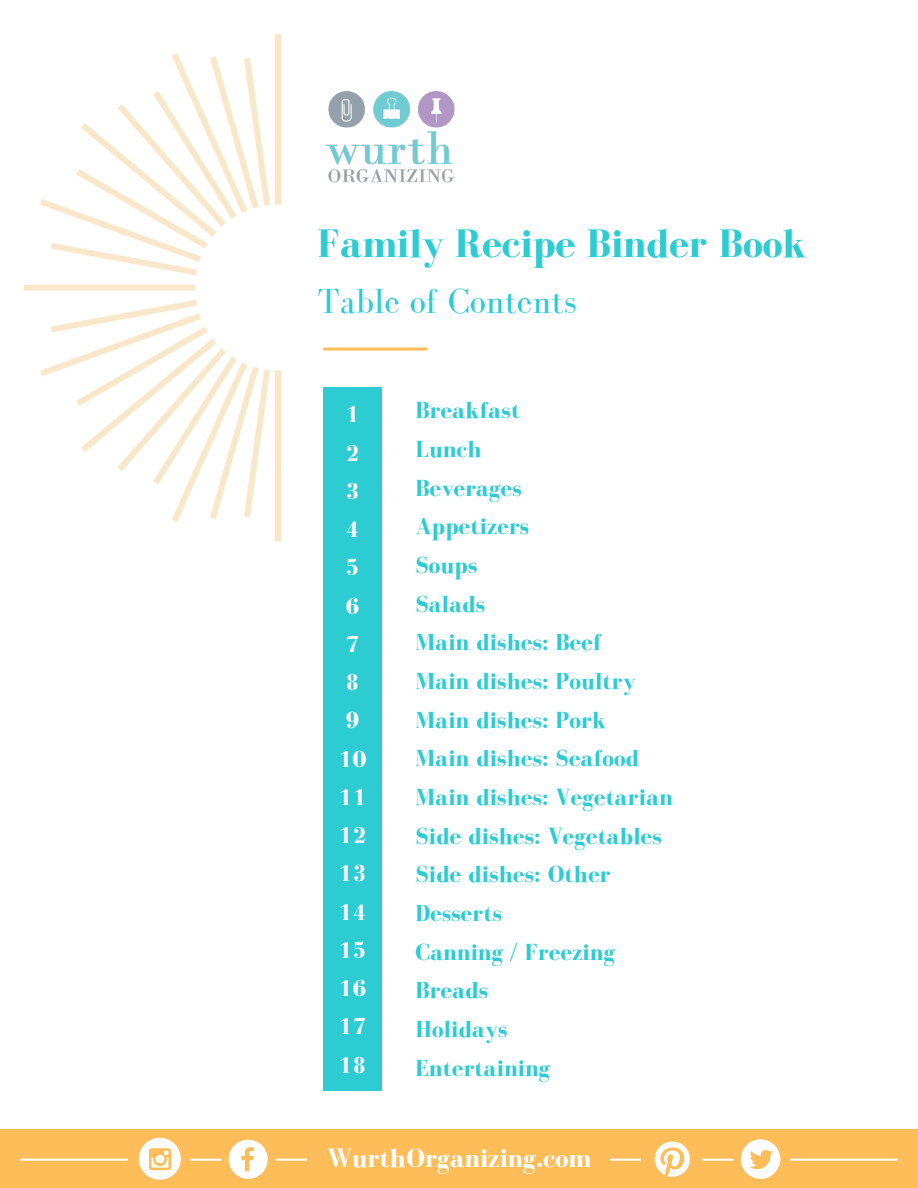
<style>
.page{position:relative;width:918px;height:1188px;background:#fff}
.page>*{position:absolute;margin:0;border:0;box-sizing:border-box;transform-origin:0 0}
.t1{font:700 40.8px "Bodoni FLF";color:#2dccd3}
.t2{font:35.85px "Bodoni FLF";color:#2dccd3}
.t3{font:700 27px "Bodoni FLF";color:#fff}
.t4{font:700 23.85px/38.7px "Bodoni FLF";letter-spacing:.005em;color:#2dccd3}
.t5{font:700 23.85px/38.2px "Bodoni FLF";color:#fff}
</style>
<div class="page">
<img style="left:23px;top:33px;width:259px;height:509px">
<img style="left:326px;top:91px;width:129px;height:92px">
<svg style="left:323px;top:348px;width:104px;height:3px"></svg>
<div style="left:0;top:1130px;width:918px;height:58px;background:#ffbd59"></div>
<svg style="left:655px;top:1142px;width:35px;height:35px"></svg>
<div style="left:741px;top:1139px;width:39px;height:40px;background:#fff;border-radius:50%"></div>
<svg style="left:750px;top:1150px;width:23px;height:19px"></svg>
<svg style="left:229px;top:1140px;width:39px;height:39px"></svg>
<div style="left:139px;top:1138px;width:42px;height:42px;background:#fff;border-radius:50%"></div>
<svg style="left:149px;top:1148px;width:22px;height:22px"></svg>
<svg style="left:20px;top:1159px;width:108px;height:2px"></svg>
<svg style="left:790px;top:1159px;width:108px;height:2px"></svg>
<svg style="left:190px;top:1159px;width:31px;height:2px"></svg>
<svg style="left:276px;top:1159px;width:31px;height:2px"></svg>
<svg style="left:610px;top:1159px;width:31px;height:2px"></svg>
<svg style="left:702px;top:1159px;width:32px;height:2px"></svg>
<div style="left:323px;top:387px;width:59px;height:704px;background:#2dccd3"></div>
<h1 class="t1" style="left:317px;top:221px;width:491px">Family Recipe Binder Book</h1>
<h2 class="t2" style="left:317px;top:281px;width:261px">Table of Contents</h2>
<p class="t5" style="left:338px;top:395px;width:30px">1<br>2<br>3<br>4<br>5<br>6<br>7<br>8<br>9<br>10<br>11<br>12<br>13<br>14<br>15<br>16<br>17<br>18</p>
<p class="t4" style="left:416px;top:391px;width:259px">Breakfast<br>Lunch<br>Beverages<br>Appetizers<br>Soups<br>Salads<br>Main dishes: Beef<br>Main dishes: Poultry<br>Main dishes: Pork<br>Main dishes: Seafood<br>Main dishes: Vegetarian<br>Side dishes: Vegetables<br>Side dishes: Other<br>Desserts<br>Canning / Freezing<br>Breads<br>Holidays<br>Entertaining</p>
<p class="t3" style="left:327px;top:1143px;width:266px">WurthOrganizing.com</p>
</div>
